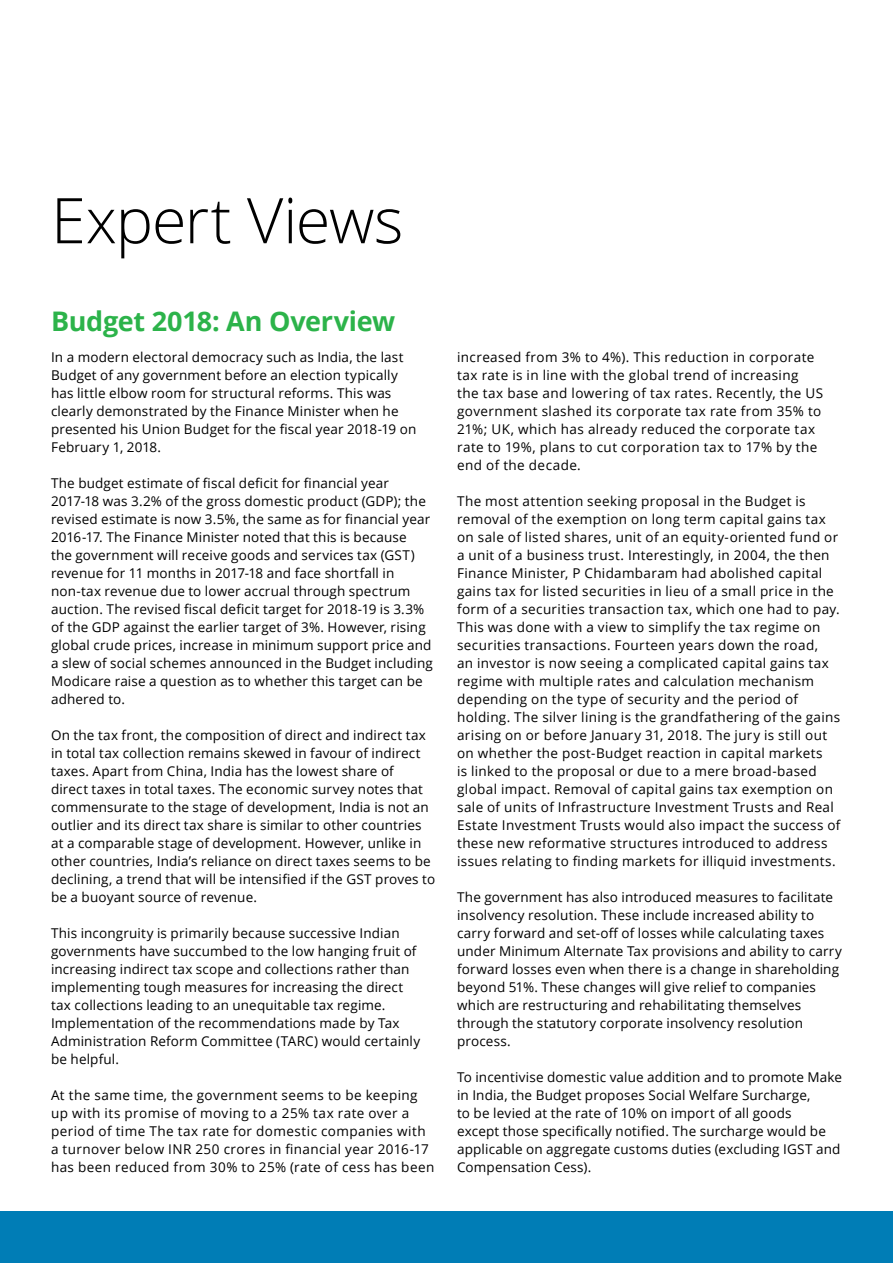
<style>
.page{position:relative;width:893px;height:1263px;background:#fff}
.page>*{position:absolute;margin:0;border:0;box-sizing:border-box;transform-origin:0 0}
.t1{font:300 63px "Open Sans";letter-spacing:-.02em;color:#000}
.t2{font:700 27px "Open Sans";letter-spacing:-.01em;color:#2cb34a}
.t3{font:13.5px/18px "Open Sans";letter-spacing:.015em;color:#000}
</style>
<div class="page">
<div style="left:0;top:1212px;width:893px;height:51px;background:#007db6"></div>
<h1 class="t1" style="left:51px;top:177px;width:354px">Expert Views</h1>
<h2 class="t2" style="left:51px;top:302px;width:346px">Budget 2018: An Overview</h2>
<p class="t3" style="left:51px;top:348px;width:367px">In a modern electoral democracy such as India, the last Budget of any government before an election typically has little elbow room for structural reforms. This was clearly demonstrated by the Finance Minister when he presented his Union Budget for the fiscal year 2018-19 on February 1, 2018.</p>
<p class="t3" style="left:51px;top:474px;width:383px">The budget estimate of fiscal deficit for financial year 2017-18 was 3.2% of the gross domestic product (GDP); the revised estimate is now 3.5%, the same as for financial year 2016-17. The Finance Minister noted that this is because<br>the government will receive goods and services tax (GST) revenue for 11 months in 2017-18 and face shortfall in non-tax revenue due to lower accrual through spectrum auction. The revised fiscal deficit target for 2018-19 is 3.3% of the GDP against the earlier target of 3%. However, rising global crude prices, increase in minimum support price and a slew of social schemes announced in the Budget including Modicare raise a question as to whether this target can be adhered to.</p>
<p class="t3" style="left:51px;top:726px;width:386px">On the tax front, the composition of direct and indirect tax in total tax collection remains skewed in favour of indirect taxes. Apart from China, India has the lowest share of<br>direct taxes in total taxes. The economic survey notes that commensurate to the stage of development, India is not an outlier and its direct tax share is similar to other countries at a comparable stage of development. However, unlike in other countries, India’s reliance on direct taxes seems to be declining, a trend that will be intensified if the GST proves to be a buoyant source of revenue.</p>
<p class="t3" style="left:51px;top:924px;width:371px">This incongruity is primarily because successive Indian governments have succumbed to the low hanging fruit of increasing indirect tax scope and collections rather than implementing tough measures for increasing the direct tax collections leading to an unequitable tax regime.<br>Implementation of the recommendations made by Tax Administration Reform Committee (TARC) would certainly be helpful.</p>
<p class="t3" style="left:51px;top:1086px;width:385px">At the same time, the government seems to be keeping up with its promise of moving to a 25% tax rate over a period of time The tax rate for domestic companies with a turnover below INR 250 crores in financial year 2016-17 has been reduced from 30% to 25% (rate of cess has been</p>
<p class="t3" style="left:457px;top:348px;width:367px">increased from 3% to 4%). This reduction in corporate tax rate is in line with the global trend of increasing the tax base and lowering of tax rates. Recently, the US government slashed its corporate tax rate from 35% to 21%; UK, which has already reduced the corporate tax rate to 19%, plans to cut corporation tax to 17% by the end of the decade.</p>
<p class="t3" style="left:457px;top:492px;width:385px">The most attention seeking proposal in the Budget is removal of the exemption on long term capital gains tax on sale of listed shares, unit of an equity-oriented fund or a unit of a business trust. Interestingly, in 2004, the then Finance Minister, P Chidambaram had abolished capital gains tax for listed securities in lieu of a small price in the form of a securities transaction tax, which one had to pay.<br>This was done with a view to simplify the tax regime on securities transactions. Fourteen years down the road,<br>an investor is now seeing a complicated capital gains tax regime with multiple rates and calculation mechanism depending on the type of security and the period of holding. The silver lining is the grandfathering of the gains arising on or before January 31, 2018. The jury is still out on whether the post-Budget reaction in capital markets<br>is linked to the proposal or due to a mere broad-based global impact. Removal of capital gains tax exemption on sale of units of Infrastructure Investment Trusts and Real Estate Investment Trusts would also impact the success of these new reformative structures introduced to address issues relating to finding markets for illiquid investments.</p>
<p class="t3" style="left:457px;top:888px;width:386px">The government has also introduced measures to facilitate insolvency resolution. These include increased ability to carry forward and set-off of losses while calculating taxes under Minimum Alternate Tax provisions and ability to carry forward losses even when there is a change in shareholding beyond 51%. These changes will give relief to companies which are restructuring and rehabilitating themselves through the statutory corporate insolvency resolution process.</p>
<p class="t3" style="left:457px;top:1068px;width:386px">To incentivise domestic value addition and to promote Make in India, the Budget proposes Social Welfare Surcharge,<br>to be levied at the rate of 10% on import of all goods<br>except those specifically notified. The surcharge would be applicable on aggregate customs duties (excluding IGST and Compensation Cess).</p>
</div>
